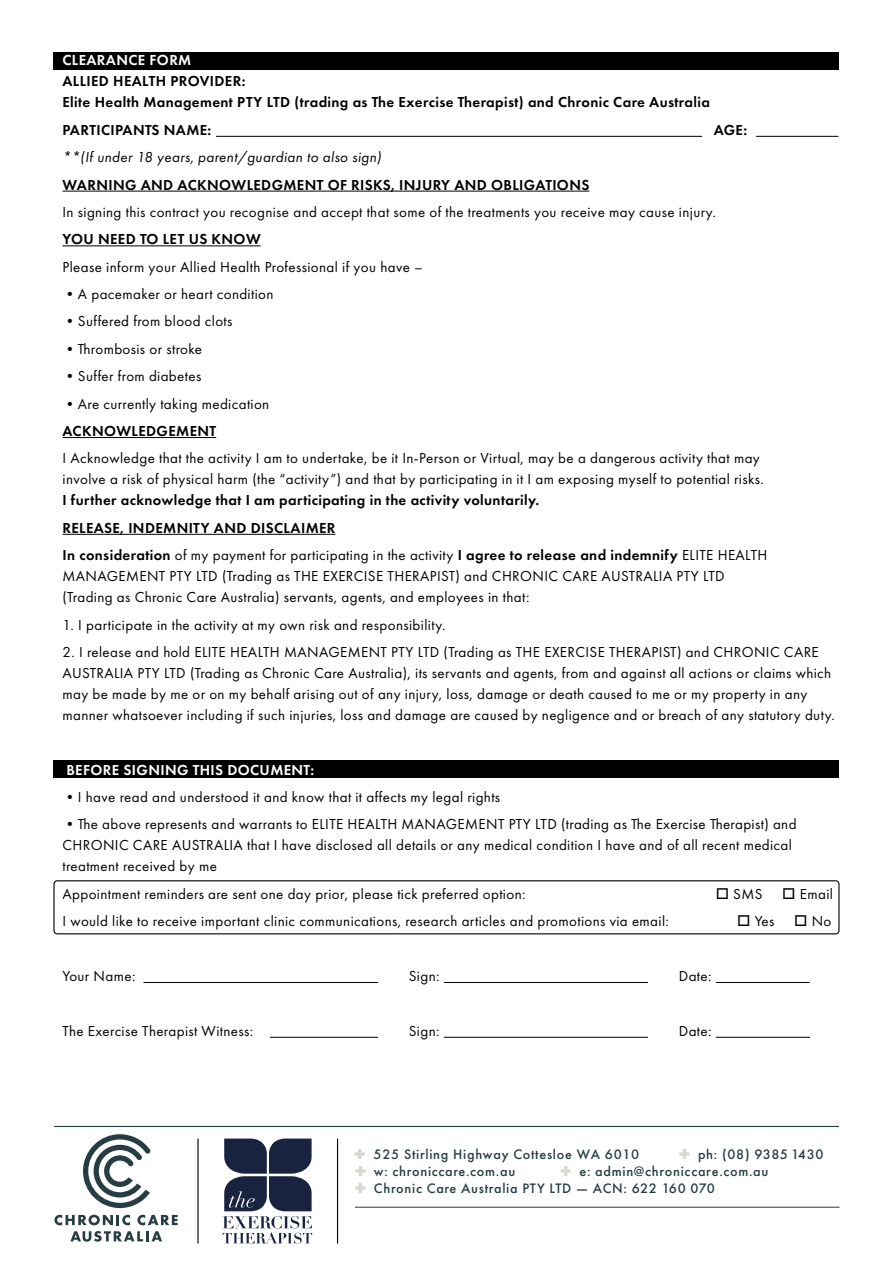
<style>
.page{position:relative;width:893px;height:1263px;background:#fff}
.page>*{position:absolute;margin:0;border:0;box-sizing:border-box;transform-origin:0 0}
.t1{font:15px/21px "Futura PT";letter-spacing:.025em;color:#000}
.t2{font:600 15px/27.3px "Futura PT";letter-spacing:.025em;color:#000}
.t3{font:italic 15px "Futura PT";letter-spacing:.025em;color:#000}
.t4{font:600 15px "Futura PT";letter-spacing:.025em;color:#fff}
.t5{font:500 14.25px/17.7px "Futura PT";letter-spacing:.05em;color:#263d43}
.s1{font-weight:400}
.s2{color:#d7d9d3}
</style>
<div class="page">
<hr style="left:355px;top:1207px;width:484px;height:1px;background:#263d43">
<hr style="left:54px;top:1126px;width:785px;height:1px;background:#263d43">
<svg style="left:83px;top:1134px;width:67px;height:74px"></svg>
<svg style="left:70px;top:1231px;width:92px;height:10px"></svg>
<svg style="left:54px;top:1215px;width:76px;height:10px"></svg>
<svg style="left:137px;top:1215px;width:41px;height:10px"></svg>
<svg style="left:223px;top:1138px;width:89px;height:105px"></svg>
<hr style="left:337px;top:1138px;width:1px;height:105px;background:#000">
<hr style="left:197px;top:1138px;width:2px;height:105px;background:#000">
<div style="left:53px;top:760px;width:786px;height:17px;background:#000"></div>
<div style="left:53px;top:53px;width:786px;height:17px;background:#000"></div>
<hr style="left:216px;top:136px;width:486px;height:1px;background:#000">
<hr style="left:756px;top:136px;width:83px;height:1px;background:#000">
<hr style="left:63px;top:191px;width:526px;height:1px;background:#000">
<hr style="left:63px;top:245px;width:198px;height:1px;background:#000">
<hr style="left:63px;top:437px;width:153px;height:1px;background:#000">
<hr style="left:63px;top:534px;width:273px;height:1px;background:#000">
<hr style="left:144px;top:982px;width:234px;height:1px;background:#000">
<hr style="left:444px;top:982px;width:204px;height:1px;background:#000">
<hr style="left:716px;top:982px;width:94px;height:1px;background:#000">
<hr style="left:270px;top:1037px;width:108px;height:1px;background:#000">
<hr style="left:444px;top:1037px;width:204px;height:1px;background:#000">
<hr style="left:716px;top:1037px;width:94px;height:1px;background:#000">
<div style="left:53px;top:880px;width:786px;height:54px;border:1px solid #000;border-radius:3px"></div>
<p class="t4" style="left:63px;top:51px;width:130px">CLEARANCE FORM</p>
<p class="t2" style="left:63px;top:71px;width:649px;line-height:21px">ALLIED HEALTH PROVIDER:<br>Elite Health Management PTY LTD (trading as The Exercise Therapist) and Chronic Care Australia</p>
<p class="t2" style="left:63px;top:116px;width:150px">PARTICIPANTS NAME:</p>
<p class="t2" style="left:714px;top:116px;width:35px">AGE:</p>
<p class="t3" style="left:63px;top:148px;width:320px">**(If under 18 years, parent/guardian to also sign)</p>
<p class="t2" style="left:63px;top:171px;width:528px">WARNING AND ACKNOWLEDGMENT OF RISKS, INJURY AND OBLIGATIONS</p>
<p class="t1" style="left:63px;top:201px;width:655px">In signing this contract you recognise and accept that some of the treatments you receive may cause injury.</p>
<p class="t2" style="left:63px;top:225px;width:200px">YOU NEED TO LET US KNOW</p>
<p class="t1" style="left:63px;top:256px;width:362px">Please inform your Allied Health Professional if you have –</p>
<p class="t1" style="left:63px;top:284px;width:212px">•A pacemaker or heart condition</p>
<p class="t1" style="left:63px;top:311px;width:171px">•Suffered from blood clots</p>
<p class="t1" style="left:63px;top:338px;width:141px">•Thrombosis or stroke</p>
<p class="t1" style="left:63px;top:366px;width:140px">•Suffer from diabetes</p>
<p class="t1" style="left:63px;top:393px;width:208px">•Are currently taking medication</p>
<p class="t2" style="left:63px;top:417px;width:155px">ACKNOWLEDGEMENT</p>
<p class="t1" style="left:63px;top:448px;width:703px">I Acknowledge that the activity I am to undertake, be it In-Person or Virtual, may be a dangerous activity that may involve a risk of physical harm (the “activity”) and that by participating in it I am exposing myself to potential risks.</p>
<p class="t2" style="left:63px;top:486px;width:706px">I further acknowledge that I am participating in the activity voluntarily.<br>RELEASE, INDEMNITY AND DISCLAIMER<br>In consideration <span class="s1">of my payment for participating in the activity</span> I agree to release and indemnify <span class="s1">ELITE HEALTH</span></p>
<p class="t1" style="left:63px;top:566px;width:664px">MANAGEMENT PTY LTD (Trading as THE EXERCISE THERAPIST) and CHRONIC CARE AUSTRALIA PTY LTD (Trading as Chronic Care Australia) servants, agents, and employees in that:</p>
<p class="t1" style="left:63px;top:614px;width:384px">1. I participate in the activity at my own risk and responsibility.</p>
<p class="t1" style="left:63px;top:641px;width:774px">2. I release and hold ELITE HEALTH MANAGEMENT PTY LTD (Trading as THE EXERCISE THERAPIST) and CHRONIC CARE AUSTRALIA PTY LTD (Trading as Chronic Care Australia), its servants and agents, from and against all actions or claims which may be made by me or on my behalf arising out of any injury, loss, damage or death caused to me or my property in any manner whatsoever including if such injuries, loss and damage are caused by negligence and or breach of any statutory duty.</p>
<p class="t4" style="left:66px;top:760px;width:249px">BEFORE SIGNING THIS DOCUMENT:</p>
<p class="t1" style="left:63px;top:786px;width:439px">•I have read and understood it and know that it affects my legal rights</p>
<p class="t1" style="left:63px;top:814px;width:736px">•The above represents and warrants to ELITE HEALTH MANAGEMENT PTY LTD (trading as The Exercise Therapist) and<br>CHRONIC CARE AUSTRALIA that I have disclosed all details or any medical condition I have and of all recent medical treatment received by me</p>
<p class="t1" style="left:63px;top:883px;width:464px">Appointment reminders are sent one day prior, please tick preferred option:</p>
<p class="t1" style="left:716px;top:883px;width:48px">□ SMS</p>
<p class="t1" style="left:782px;top:883px;width:52px">□ Email</p>
<p class="t1" style="left:63px;top:911px;width:608px">I would like to receive important clinic communications, research articles and promotions via email:</p>
<p class="t1" style="left:737px;top:911px;width:39px">□ Yes</p>
<p class="t1" style="left:794px;top:911px;width:39px">□ No</p>
<p class="t1" style="left:63px;top:965px;width:74px">Your Name:</p>
<p class="t1" style="left:409px;top:965px;width:32px">Sign:</p>
<p class="t1" style="left:679px;top:965px;width:34px">Date:</p>
<p class="t1" style="left:63px;top:1020px;width:192px">The Exercise Therapist Witness:</p>
<p class="t1" style="left:409px;top:1020px;width:32px">Sign:</p>
<p class="t1" style="left:679px;top:1020px;width:34px">Date:</p>
<p class="t5" style="left:355px;top:1145px;width:286px"><span class="s2">✚</span> 525 Stirling Highway Cottesloe WA 6010</p>
<p class="t5" style="left:679px;top:1145px;width:146px"><span class="s2">✚</span> ph: (08) 9385 1430</p>
<p class="t5" style="left:355px;top:1162px;width:162px"><span class="s2">✚</span> w: chroniccare.com.au</p>
<p class="t5" style="left:355px;top:1162px;width:415px;text-indent:205px"><span class="s2">✚</span> e: admin@chroniccare.com.au <span class="s2">✚</span> Chronic Care Australia PTY LTD — ACN: 622 160 070</p>
</div>
